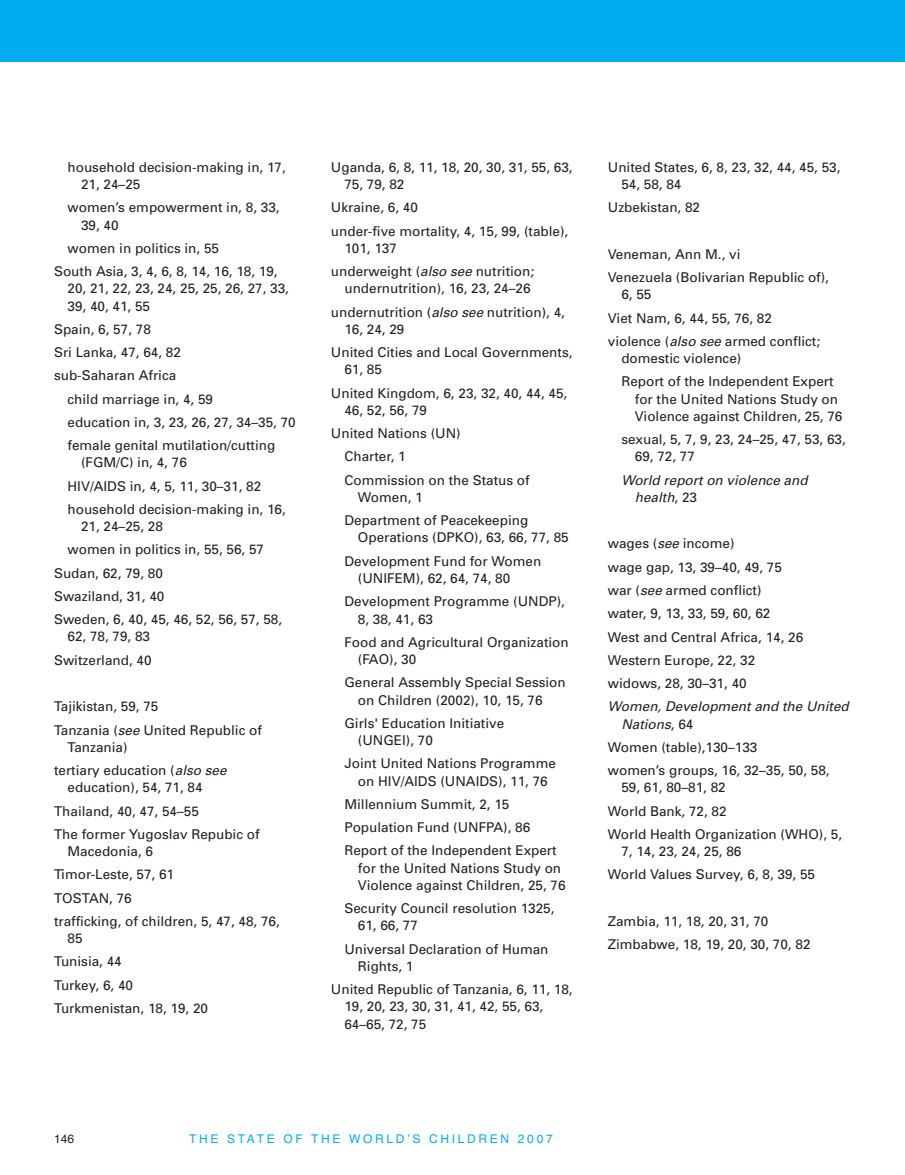
<style>
.page{position:relative;width:905px;height:1175px;background:#fff}
.page>*{position:absolute;margin:0;border:0;box-sizing:border-box;transform-origin:0 0}
.t1{font:13.5px/23.2px "Univers";color:#231f20}
.t2{font:italic 13.5px/17.2px "Univers";color:#231f20}
.t3{font:12px "Helvetica";letter-spacing:.22em;color:#00adef}
.t4{font:12px "Helvetica";color:#231f20}
.s1{font-style:italic}
.s2{font-style:normal}
</style>
<div class="page">
<div style="left:0;top:0;width:904px;height:62px;background:#00adef"></div>
<p class="t1" style="left:81px;top:160px;width:206px;line-height:17.2px;text-indent:-14px">household decision-making in, 17,<br>21, 24–25</p>
<p class="t1" style="left:81px;top:200px;width:200px;line-height:17.2px;text-indent:-14px">women’s empowerment in, 8, 33,<br>39, 40</p>
<p class="t1" style="left:54px;top:238px;width:225px;text-indent:14px">women in politics in, 55<br>South Asia, 3, 4, 6, 8, 14, 16, 18, 19,</p>
<p class="t1" style="left:68px;top:281px;width:223px;line-height:17.2px">20, 21, 22, 23, 24, 25, 25, 26, 27, 33,<br>39, 40, 41, 55</p>
<p class="t1" style="left:54px;top:319px;width:98px">Spain, 6, 57, 78</p>
<p class="t1" style="left:54px;top:342px;width:128px">Sri Lanka, 47, 64, 82</p>
<p class="t1" style="left:54px;top:365px;width:124px">sub-Saharan Africa</p>
<p class="t1" style="left:68px;top:388px;width:147px">child marriage in, 4, 59</p>
<p class="t1" style="left:68px;top:412px;width:230px">education in, 3, 23, 26, 27, 34–35, 70</p>
<p class="t1" style="left:68px;top:435px;width:209px">female genital mutilation/cutting</p>
<p class="t1" style="left:68px;top:452px;width:220px;text-indent:14px">(FGM/C) in, 4, 76<br>HIV/AIDS in, 4, 5, 11, 30–31, 82 household decision-making in, 16,</p>
<p class="t1" style="left:81px;top:516px;width:83px">21, 24–25, 28</p>
<p class="t1" style="left:68px;top:539px;width:198px">women in politics in, 55, 56, 57</p>
<p class="t1" style="left:54px;top:562px;width:110px">Sudan, 62, 79, 80</p>
<p class="t1" style="left:54px;top:586px;width:112px">Swaziland, 31, 40</p>
<p class="t1" style="left:54px;top:609px;width:230px">Sweden, 6, 40, 45, 46, 52, 56, 57, 58,</p>
<p class="t1" style="left:54px;top:626px;width:99px;text-align:right">62, 78, 79, 83<br>Switzerland, 40</p>
<p class="t1" style="left:54px;top:696px;width:209px">Tajikistan, 59, 75<br>Tanzania (<span class="s1">see</span>United Republic of</p>
<p class="t1" style="left:54px;top:736px;width:177px;text-indent:14px">Tanzania)<br>tertiary education (<span class="s1">also see</span></p>
<p class="t1" style="left:54px;top:777px;width:207px;text-indent:14px">education), 54, 71, 84<br>Thailand, 40, 47, 54–55<br>The former Yugoslav Repubic of</p>
<p class="t1" style="left:54px;top:841px;width:227px;text-indent:14px">Macedonia, 6<br>Timor-Leste, 57, 61<br>TOSTAN, 76<br>trafficking, of children, 5, 47, 48, 76,</p>
<p class="t1" style="left:54px;top:928px;width:156px;text-indent:14px">85<br>Tunisia, 44<br>Turkey, 6, 40<br>Turkmenistan, 18, 19, 20</p>
<p class="t1" style="left:344px;top:160px;width:230px;line-height:17.2px;text-indent:-14px">Uganda, 6, 8, 11, 18, 20, 30, 31, 55, 63,<br>75, 79, 82</p>
<p class="t1" style="left:331px;top:197px;width:239px">Ukraine, 6, 40<br>under-five mortality, 4, 15, 99, (table),</p>
<p class="t1" style="left:331px;top:238px;width:205px;text-indent:14px">101, 137<br>underweight (<span class="s1">also see</span>nutrition;</p>
<p class="t1" style="left:331px;top:278px;width:235px;text-indent:14px">undernutrition), 16, 23, 24–26 undernutrition (<span class="s1">also see</span>nutrition), 4,</p>
<p class="t1" style="left:331px;top:319px;width:243px;text-indent:14px">16, 24, 29<br>United Cities and Local Governments,</p>
<p class="t1" style="left:331px;top:359px;width:238px;text-indent:14px">61, 85<br>United Kingdom, 6, 23, 32, 40, 44, 45,</p>
<p class="t1" style="left:344px;top:400px;width:84px">46, 52, 56, 79</p>
<p class="t1" style="left:331px;top:423px;width:131px">United Nations (UN)</p>
<p class="t1" style="left:344px;top:446px;width:63px">Charter, 1</p>
<p class="t1" style="left:344px;top:469px;width:187px">Commission on the Status of</p>
<p class="t1" style="left:344px;top:487px;width:185px;text-indent:14px">Women, 1<br>Department of Peacekeeping</p>
<p class="t1" style="left:344px;top:527px;width:226px;text-indent:14px">Operations (DPKO), 63, 66, 77, 85<br>Development Fund for Women</p>
<p class="t1" style="left:344px;top:568px;width:222px;text-indent:14px">(UNIFEM), 62, 64, 74, 80<br>Development Programme (UNDP),</p>
<p class="t1" style="left:344px;top:608px;width:226px;text-indent:14px">8, 38, 41, 63<br>Food and Agricultural Organization</p>
<p class="t1" style="left:344px;top:649px;width:223px;text-indent:14px">(FAO), 30<br>General Assembly Special Session</p>
<p class="t1" style="left:344px;top:689px;width:200px;text-indent:14px">on Children (2002), 10, 15, 76<br>Girls' Education Initiative</p>
<p class="t1" style="left:344px;top:730px;width:213px;text-indent:14px">(UNGEI), 70<br>Joint United Nations Programme</p>
<p class="t1" style="left:344px;top:770px;width:214px;text-indent:14px">on HIV/AIDS (UNAIDS), 11, 76<br>Millennium Summit, 2, 15<br>Population Fund (UNFPA), 86<br>Report of the Independent Expert</p>
<p class="t1" style="left:358px;top:860px;width:209px;line-height:17.2px">for the United Nations Study on<br>Violence against Children, 25, 76</p>
<p class="t1" style="left:358px;top:901px;width:198px;line-height:17.2px;text-indent:-14px">Security Council resolution 1325,<br>61, 66, 77</p>
<p class="t1" style="left:358px;top:941px;width:192px;line-height:17.2px;text-indent:-14px">Universal Declaration of Human<br>Rights, 1</p>
<p class="t1" style="left:344px;top:982px;width:230px;line-height:17.2px;text-indent:-14px">United Republic of Tanzania, 6, 11, 18,<br>19, 20, 23, 30, 31, 41, 42, 55, 63,<br>64–65, 72, 75</p>
<p class="t1" style="left:621px;top:160px;width:221px;line-height:17.2px;text-indent:-14px">United States, 6, 8, 23, 32, 44, 45, 53,<br>54, 58, 84</p>
<p class="t1" style="left:607px;top:197px;width:94px">Uzbekistan, 82</p>
<p class="t1" style="left:607px;top:244px;width:223px">Veneman, Ann M., vi<br>Venezuela (Bolivarian Republic of),</p>
<p class="t1" style="left:607px;top:284px;width:214px;text-indent:14px">6, 55<br>Viet Nam, 6, 44, 55, 76, 82 violence (<span class="s1">also see</span>armed conflict;</p>
<p class="t1" style="left:621px;top:348px;width:214px">domestic violence)<br>Report of the Independent Expert</p>
<p class="t1" style="left:634px;top:391px;width:209px;line-height:17.2px">for the United Nations Study on<br>Violence against Children, 25, 76</p>
<p class="t1" style="left:634px;top:432px;width:212px;line-height:17.2px;text-indent:-14px">sexual, 5, 7, 9, 23, 24–25, 47, 53, 63,<br>69, 72, 77</p>
<p class="t2" style="left:635px;top:472px;width:177px;text-indent:-14px">World report on violence and health<span class="s2">, 2 3</span></p>
<p class="t1" style="left:607px;top:533px;width:197px">wages (<span class="s1">see</span>income)<br>wage gap, 13, 39–40, 49, 75 war (<span class="s1">see</span>armed conflict) water, 9, 13, 33, 59, 60, 62<br>West and Central Africa, 14, 26<br>Western Europe, 22, 32 widows, 28, 30–31, 40</p>
<p class="t2" style="left:621px;top:699px;width:232px;text-indent:-14px">Women, Development and the United<br>Nations<span class="s2">, 6 4</span></p>
<p class="t1" style="left:608px;top:736px;width:223px">Women (table),130–133<br>women’s groups, 16, 32–35, 50, 58,</p>
<p class="t1" style="left:608px;top:777px;width:236px;text-indent:14px">59, 61, 80–81, 82<br>World Bank, 72, 82<br>World Health Organization (WHO), 5,</p>
<p class="t1" style="left:608px;top:841px;width:209px;text-indent:14px">7, 14, 23, 24, 25, 86<br>World Values Survey, 6, 8, 39, 55</p>
<p class="t1" style="left:608px;top:910px;width:204px">Zambia, 11, 18, 20, 31, 70<br>Zimbabwe, 18, 19, 20, 30, 70, 82</p>
<p class="t4" style="left:54px;top:1134px;width:22px">146</p>
<p class="t3" style="left:189px;top:1134px;width:365px">THE STATE OF THE WORLD’S CHILDREN 2007</p>
</div>
